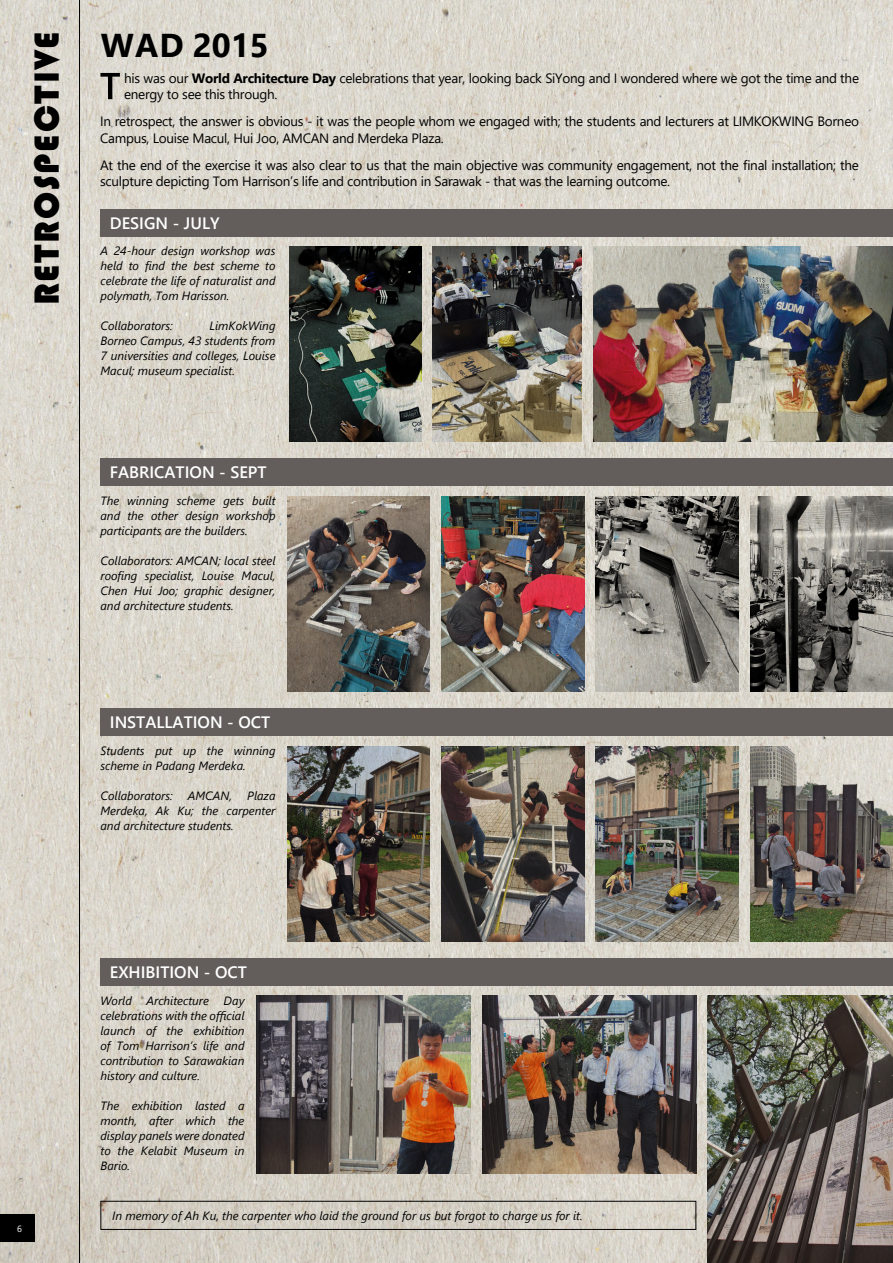
<style>
.page{position:relative;width:893px;height:1263px;background:#fff}
.page>*{position:absolute;margin:0;border:0;box-sizing:border-box;transform-origin:0 0}
.t1{font:36px "Bauhaus 93";letter-spacing:.05em;color:#000}
.t2{font:700 33px "Segoe UI";color:#000}
.t3{font:600 16.5px "Segoe UI";color:#fff}
.t4{font:13.5px/16.5px "Segoe UI";letter-spacing:-.02em;color:#000}
.t5{font:italic 12px/15px "Segoe UI";color:#000;text-align:justify}
.t6{font:9px "Segoe UI";color:#fff}
.s1{font-weight:700}
</style>
<div class="page">
<img style="left:0;top:0;width:893px;height:1263px">
<div style="left:0;top:1214px;width:34px;height:28px;background:#000"></div>
<img style="left:593px;top:247px;width:300px;height:195px">
<img style="left:287px;top:496px;width:143px;height:195px">
<img style="left:287px;top:746px;width:143px;height:195px">
<img style="left:442px;top:496px;width:142px;height:195px">
<img style="left:442px;top:746px;width:142px;height:195px">
<img style="left:596px;top:496px;width:143px;height:195px">
<img style="left:596px;top:746px;width:143px;height:195px">
<img style="left:708px;top:996px;width:185px;height:267px">
<img style="left:750px;top:496px;width:143px;height:195px">
<img style="left:750px;top:746px;width:143px;height:195px">
<img style="left:289px;top:247px;width:132px;height:195px">
<img style="left:433px;top:247px;width:149px;height:195px">
<hr style="left:79px;top:0;width:1px;height:1263px;background:#000">
<svg style="left:100px;top:73px;width:20px;height:26px"></svg>
<div style="left:100px;top:209px;width:793px;height:28px;background:#635e5b"></div>
<div style="left:100px;top:459px;width:793px;height:27px;background:#635e5b"></div>
<div style="left:100px;top:708px;width:793px;height:28px;background:#635e5b"></div>
<div style="left:100px;top:958px;width:793px;height:28px;background:#635e5b"></div>
<img style="left:256px;top:996px;width:214px;height:178px">
<img style="left:482px;top:996px;width:214px;height:178px">
<div style="left:100px;top:1201px;width:596px;height:29px;border:1px solid #000"></div>
<h1 class="t1" style="left:27px;top:305px;width:275px;rotate:-90deg">Retrospective</h1>
<h2 class="t2" style="left:101px;top:14px;width:170px">WAD 2015</h2>
<p class="t4" style="left:124px;top:69px;width:736px">his was our <span class="s1">World Architecture Day</span> celebrations that year, looking back SiYong and I wondered where we got the time and the energy to see this through.</p>
<p class="t4" style="left:100px;top:112px;width:760px">In retrospect, the answer is obvious - it was the people whom we engaged with; the students and lecturers at LIMKOKWING Borneo<br>Campus, Louise Macul, Hui Joo, AMCAN and Merdeka Plaza.</p>
<p class="t4" style="left:100px;top:156px;width:760px">At the end of the exercise it was also clear to us that the main objective was community engagement, not the final installation; the sculpture depicting Tom Harrison’s life and contribution in Sarawak - that was the learning outcome.</p>
<h3 class="t3" style="left:110px;top:207px;width:111px">DESIGN - JULY</h3>
<p class="t5" style="left:100px;top:242px;width:177px">A 24-hour design workshop was held to find the best scheme to celebrate the life of naturalist and polymath, Tom Harisson.</p>
<p class="t5" style="left:100px;top:317px;width:74px">Collaborators:</p>
<p class="t5" style="left:100px;top:317px;width:177px;text-indent:109px">LimKokWing Borneo Campus, 43 students from 7 universities and colleges, Louise Macul; museum specialist.</p>
<h3 class="t3" style="left:110px;top:457px;width:158px">FABRICATION - SEPT</h3>
<p class="t5" style="left:100px;top:491px;width:177px">The winning scheme gets built and the other design workshop participants are the builders.</p>
<p class="t5" style="left:100px;top:551px;width:177px">Collaborators: AMCAN; local steel roofing specialist, Louise Macul, Chen Hui Joo; graphic designer, and architecture students.</p>
<h3 class="t3" style="left:110px;top:707px;width:162px">INSTALLATION - OCT</h3>
<p class="t5" style="left:100px;top:741px;width:177px">Students put up the winning scheme in Padang Merdeka.</p>
<p class="t5" style="left:100px;top:786px;width:177px">Collaborators: AMCAN, Plaza Merdeka, Ak Ku; the carpenter and architecture students.</p>
<p class="t6" style="left:17px;top:1220px;width:6px">6</p>
<h3 class="t3" style="left:110px;top:956px;width:139px">EXHIBITION - OCT</h3>
<p class="t5" style="left:100px;top:991px;width:146px">World Architecture Day celebrations with the official launch of the exhibition of Tom Harrison’s life and contribution to Sarawakian history and culture.</p>
<p class="t5" style="left:100px;top:1096px;width:146px">The exhibition lasted a month, after which the display panels were donated to the Kelabit Museum in Bario.</p>
<p class="t5" style="left:112px;top:1206px;width:472px">In memory of Ah Ku, the carpenter who laid the ground for us but forgot to charge us for it.</p>
</div>
